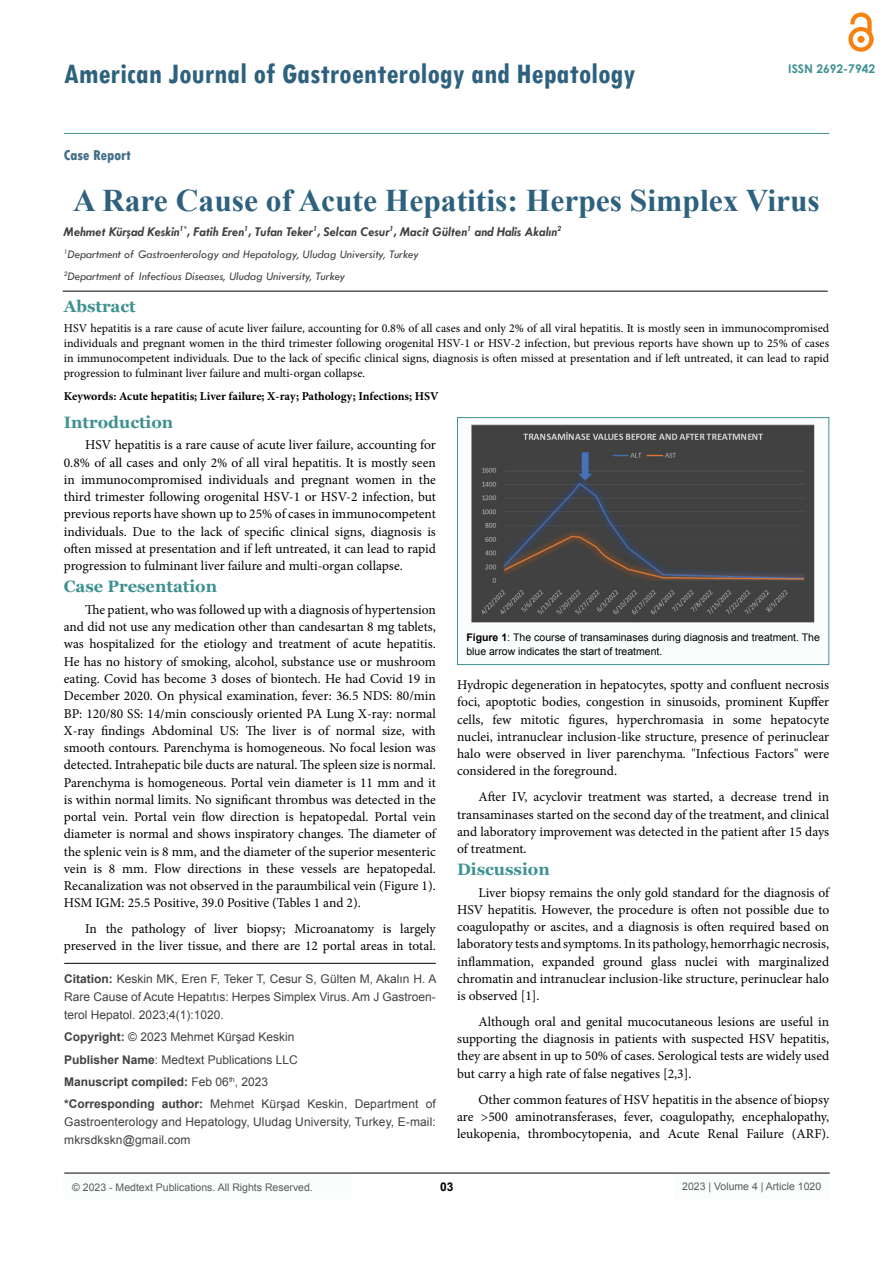
<style>
.page{position:relative;width:893px;height:1263px;background:#fff}
.page>*{position:absolute;margin:0;border:0;box-sizing:border-box;transform-origin:0 0}
.t1{font:700 31.5px "Times New Roman";color:#2e617e}
.t2{font:700 condensed 30px "Tw Cen";color:#2e617e}
.t3{font:700 16.5px "Georgia";color:#3f9191}
.t4{font:800 condensed 15px "Tw Cen";color:#426d89}
.t5{font:13.5px/17.2px "Minion Pro";color:#000;text-align:justify}
.t6{font:italic 700 13.5px "Tw Cen";color:#414042}
.t7{font:12px/15px "Minion Pro";color:#000;text-align:justify}
.t8{font:12px/18px "Arial";letter-spacing:.01em;color:#414042}
.t9{font:italic 12px/22px "Tw Cen";color:#414042}
.t10{font:700 12px "Minion Pro";color:#000}
.t11{font:700 12px "Century Gothic";color:#3f9191}
.t12{font:700 12px "Arial";color:#000}
.t13{font:10.5px/13.5px "Arial";color:#000}
.t14{font:10.5px "Arial";color:#58595b}
.s1{font-weight:700}
</style>
<div class="page">
<hr style="left:64px;top:133px;width:765px;height:1px;background:#3f9191">
<hr style="left:64px;top:1173px;width:766px;height:1px;background:#000">
<div style="left:674px;top:1174px;width:156px;height:25px;background:#fbfdfd"></div>
<img style="left:849px;top:12px;width:25px;height:40px">
<div style="left:64px;top:1174px;width:288px;height:25px;background:#fbfdfd"></div>
<hr style="left:63px;top:291px;width:765px;height:1px;background:#000">
<hr style="left:64px;top:963px;width:372px;height:1px;background:#000">
<div style="left:457px;top:418px;width:372px;height:246px;background:#fbfdfd"></div>
<div style="left:457px;top:417px;width:372px;height:248px;border:1px solid #3f9191"></div>
<img style="left:471px;top:424px;width:344px;height:199px">
<h2 class="t2" style="left:64px;top:56px;width:573px">American Journal of Gastroenterology and Hepatology</h2>
<p class="t4" style="left:64px;top:147px;width:68px">Case Report</p>
<p class="t11" style="left:788px;top:59px;width:88px">ISSN 2692-7942</p>
<h1 class="t1" style="left:73px;top:178px;width:748px">A Rare Cause of Acute Hepatitis: Herpes Simplex Virus</h1>
<p class="t6" style="left:64px;top:224px;width:499px">Mehmet Kürşad Keskin<sup>1*</sup>, Fatih Eren<sup>1</sup>, Tufan Teker<sup>1</sup>, Selcan Cesur<sup>1</sup>, Macit Gülten<sup>1</sup> and Halis Akalın<sup>2</sup></p>
<p class="t9" style="left:64px;top:243px;width:356px"><sup>1</sup>Department of Gastroenterology and Hepatology, Uludag University, Turkey<br><sup>2</sup>Department of Infectious Diseases, Uludag University, Turkey</p>
<p class="t3" style="left:64px;top:296px;width:73px">Abstract</p>
<p class="t7" style="left:64px;top:320px;width:767px">HSV hepatitis is a rare cause of acute liver failure, accounting for 0.8% of all cases and only 2% of all viral hepatitis. It is mostly seen in immunocompromised individuals and pregnant women in the third trimester following orogenital HSV-1 or HSV-2 infection, but previous reports have shown up to 25% of cases in immunocompetent individuals. Due to the lack of specific clinical signs, diagnosis is often missed at presentation and if left untreated, it can lead to rapid progression to fulminant liver failure and multi-organ collapse.</p>
<p class="t10" style="left:64px;top:388px;width:376px">Keywords: Acute hepatitis; Liver failure; X-ray; Pathology; Infections; HSV</p>
<p class="t3" style="left:64px;top:412px;width:111px">Introduction</p>
<p class="t5" style="left:64px;top:437px;width:374px;text-indent:21px">HSV hepatitis is a rare cause of acute liver failure, accounting for 0.8% of all cases and only 2% of all viral hepatitis. It is mostly seen in immunocompromised individuals and pregnant women in the third trimester following orogenital HSV-1 or HSV-2 infection, but previous reports have shown up to 25% of cases in immunocompetent individuals. Due to the lack of specific clinical signs, diagnosis is often missed at presentation and if left untreated, it can lead to rapid progression to fulminant liver failure and multi-organ collapse.</p>
<p class="t3" style="left:64px;top:576px;width:155px">Case Presentation</p>
<p class="t5" style="left:64px;top:601px;width:374px;text-indent:21px">The patient, who was followed up with a diagnosis of hypertension and did not use any medication other than candesartan 8 mg tablets, was hospitalized for the etiology and treatment of acute hepatitis.<br>He has no history of smoking, alcohol, substance use or mushroom eating. Covid has become 3 doses of biontech. He had Covid 19 in December 2020. On physical examination, fever: 36.5 NDS: 80/min BP: 120/80 SS: 14/min consciously oriented PA Lung X-ray: normal X-ray findings Abdominal US: The liver is of normal size, with smooth contours. Parenchyma is homogeneous. No focal lesion was detected. Intrahepatic bile ducts are natural. The spleen size is normal.<br>Parenchyma is homogeneous. Portal vein diameter is 11 mm and it is within normal limits. No significant thrombus was detected in the portal vein. Portal vein flow direction is hepatopedal. Portal vein diameter is normal and shows inspiratory changes. The diameter of the splenic vein is 8 mm, and the diameter of the superior mesenteric vein is 8 mm. Flow directions in these vessels are hepatopedal.<br>Recanalization was not observed in the paraumbilical vein (Figure 1).<br>HSM IGM: 25.5 Positive, 39.0 Positive (Tables 1 and 2).</p>
<p class="t5" style="left:64px;top:920px;width:374px;text-align:right">In the pathology of liver biopsy; Microanatomy is largely preserved in the liver tissue, and there are 12 portal areas in total.</p>
<p class="t13" style="left:466px;top:631px;width:355px"><span class="s1">Figure 1</span>: The course of transaminases during diagnosis and treatment. The blue arrow indicates the start of treatment.</p>
<p class="t5" style="left:457px;top:676px;width:374px">Hydropic degeneration in hepatocytes, spotty and confluent necrosis foci, apoptotic bodies, congestion in sinusoids, prominent Kupffer cells, few mitotic figures, hyperchromasia in some hepatocyte nuclei, intranuclear inclusion-like structure, presence of perinuclear halo were observed in liver parenchyma. "Infectious Factors" were considered in the foreground.</p>
<p class="t5" style="left:457px;top:788px;width:374px;text-indent:21px">After IV, acyclovir treatment was started, a decrease trend in transaminases started on the second day of the treatment, and clinical and laboratory improvement was detected in the patient after 15 days of treatment.</p>
<p class="t3" style="left:457px;top:859px;width:94px">Discussion</p>
<p class="t5" style="left:457px;top:884px;width:374px;text-indent:21px">Liver biopsy remains the only gold standard for the diagnosis of HSV hepatitis. However, the procedure is often not possible due to coagulopathy or ascites, and a diagnosis is often required based on laboratory tests and symptoms. In its pathology, hemorrhagic necrosis, inflammation, expanded ground glass nuclei with marginalized chromatin and intranuclear inclusion-like structure, perinuclear halo is observed [1].</p>
<p class="t5" style="left:457px;top:1013px;width:374px;text-indent:21px">Although oral and genital mucocutaneous lesions are useful in supporting the diagnosis in patients with suspected HSV hepatitis, they are absent in up to 50% of cases. Serological tests are widely used but carry a high rate of false negatives [2,3].</p>
<p class="t5" style="left:457px;top:1090px;width:374px;text-indent:21px">Other common features of HSV hepatitis in the absence of biopsy are &gt;500 aminotransferases, fever, coagulopathy, encephalopathy, leukopenia, thrombocytopenia, and Acute Renal Failure (ARF).</p>
<p class="t8" style="left:64px;top:970px;width:374px;text-align:justify"><span class="s1">Citation:</span> Keskin MK, Eren F, Teker T, Cesur S, Gülten M, Akalın H. A Rare Cause of Acute Hepatıtıs: Herpes Simplex Virus. Am J Gastroen&shy;terol Hepatol. 2023;4(1):1020.</p>
<p class="t8" style="left:64px;top:1026px;width:373px;line-height:22.2px"><span class="s1">Copyright:</span> © 2023 Mehmet Kürşad Keskin<br><span class="s1">Publisher Name</span>: Medtext Publications LLC<br><span class="s1">Manuscript compiled:</span> Feb 06<sup>th</sup>, 2023<br><span class="s1">*Corresponding author:</span> Mehmet Kürşad Keskin, Department of</p>
<p class="t8" style="left:64px;top:1113px;width:373px">Gastroenterology and Hepatology, Uludag University, Turkey, E-mail: mkrsdkskn@gmail.com</p>
<p class="t14" style="left:72px;top:1180px;width:242px">© 2023 - Medtext Publications. All Rights Reserved.</p>
<p class="t12" style="left:440px;top:1178px;width:15px">03</p>
<p class="t14" style="left:682px;top:1180px;width:140px">2023 | Volume 4 | Article 1020</p>
</div>
